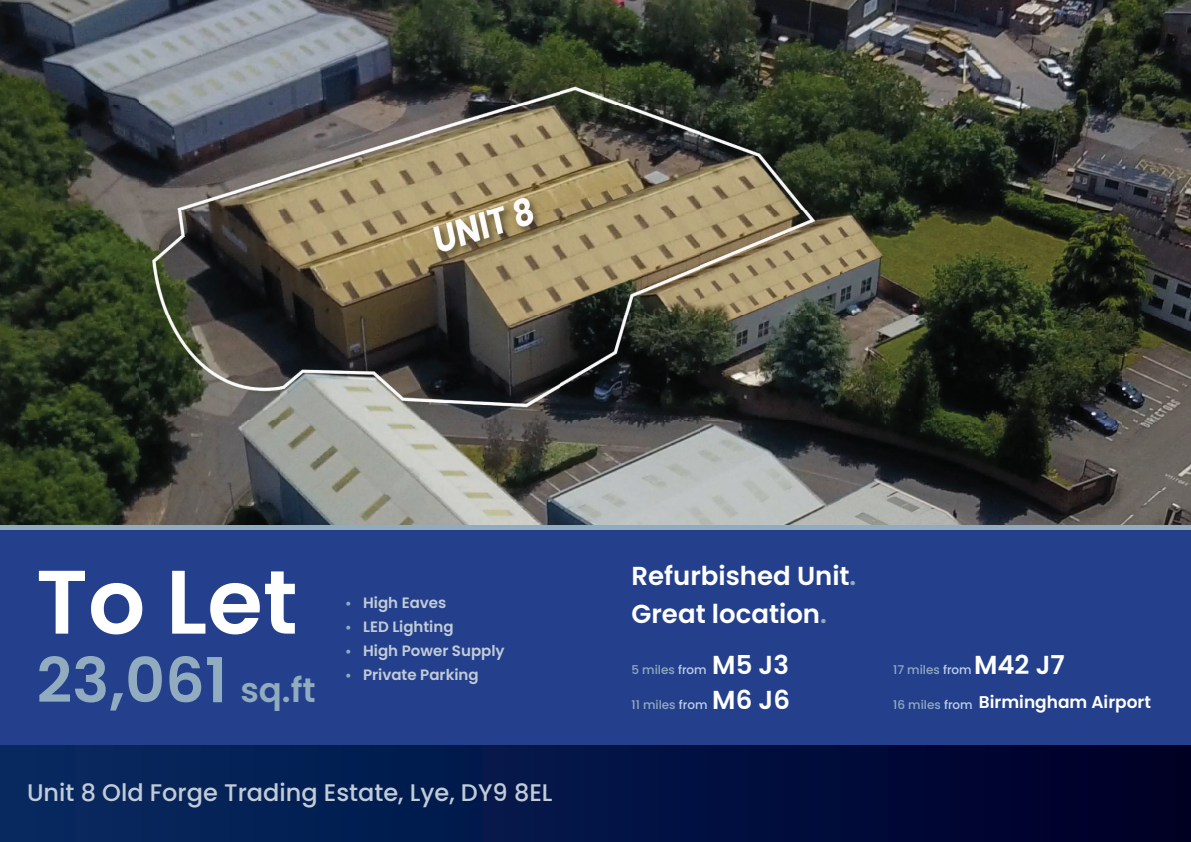
<style>
.page{position:relative;width:1191px;height:842px;background:#fff}
.page>*{position:absolute;margin:0;border:0;box-sizing:border-box;transform-origin:0 0}
.t1{font:600 90px "Poppins";color:#fff}
.t2{font:600 62px "Poppins";color:#91abbf}
.t3{font:600 26px "Poppins";color:#fff}
.t4{font:500 24px "Poppins";color:#c2ccd7}
.t5{font:600 17px "Poppins";color:#fff}
.t6{font:600 15px "Poppins";color:#c2ccd7}
.t7{font:500 12px "Poppins";color:#91abbf}
.s1{font-size:34px}
.s2{font-weight:700;font-size:13px;color:#90acbf}
.s3{color:#91abbf}
.s4{color:#bed1eb}
.s5{font-weight:600;font-size:26px;color:#fff}
.s6{font-weight:500;font-size:12px;color:#91abbf}
.s7{font-weight:500;font-size:12px;color:#bed1eb}
</style>
<div class="page">
<img style="left:0;top:0;width:1191px;height:525px">
<div style="left:0;top:744px;width:1191px;height:98px;background:linear-gradient(to right,#072b63,#000027)"></div>
<div style="left:0;top:530px;width:1191px;height:214px;background:#24408c"></div>
<div style="left:0;top:525px;width:1191px;height:5px;background:#91abbf"></div>
<h1 class="t1" style="left:36px;top:563px;width:263px">To Let</h1>
<h2 class="t2" style="left:37px;top:654px;width:281px">23,061 <span class="s1">sq.ft</span></h2>
<p class="t6" style="left:345px;top:596px;width:103px"><span class="s2">•</span> High Eaves</p>
<p class="t6" style="left:345px;top:620px;width:110px"><span class="s2">•</span> LED Lighting</p>
<p class="t6" style="left:345px;top:644px;width:161px"><span class="s2">•</span> High Power Supply</p>
<p class="t6" style="left:345px;top:668px;width:135px"><span class="s2">•</span> Private Parking</p>
<h3 class="t4" style="left:27px;top:778px;width:527px">Unit 8 Old Forge Trading Estate, Lye, DY9 8EL</h3>
<h3 class="t3" style="left:631px;top:564px;width:226px">Refurbished Unit<span class="s3">.</span></h3>
<h3 class="t3" style="left:631px;top:603px;width:197px">Great location<span class="s3">.</span></h3>
<p class="t7" style="left:631px;top:662px;width:159px">5 miles <span class="s4">from</span> <span class="s5">M5 J3</span></p>
<p class="t7" style="left:631px;top:697px;width:160px">11 miles <span class="s4">from</span> <span class="s5">M6 J6</span></p>
<p class="t7" style="left:893px;top:662px;width:173px">17 miles <span class="s4">from</span> <span class="s5">M42 J7</span></p>
<p class="t5" style="left:893px;top:695px;width:259px"><span class="s6">16 miles</span> <span class="s7">from</span> Birmingham Airport</p>
</div>
